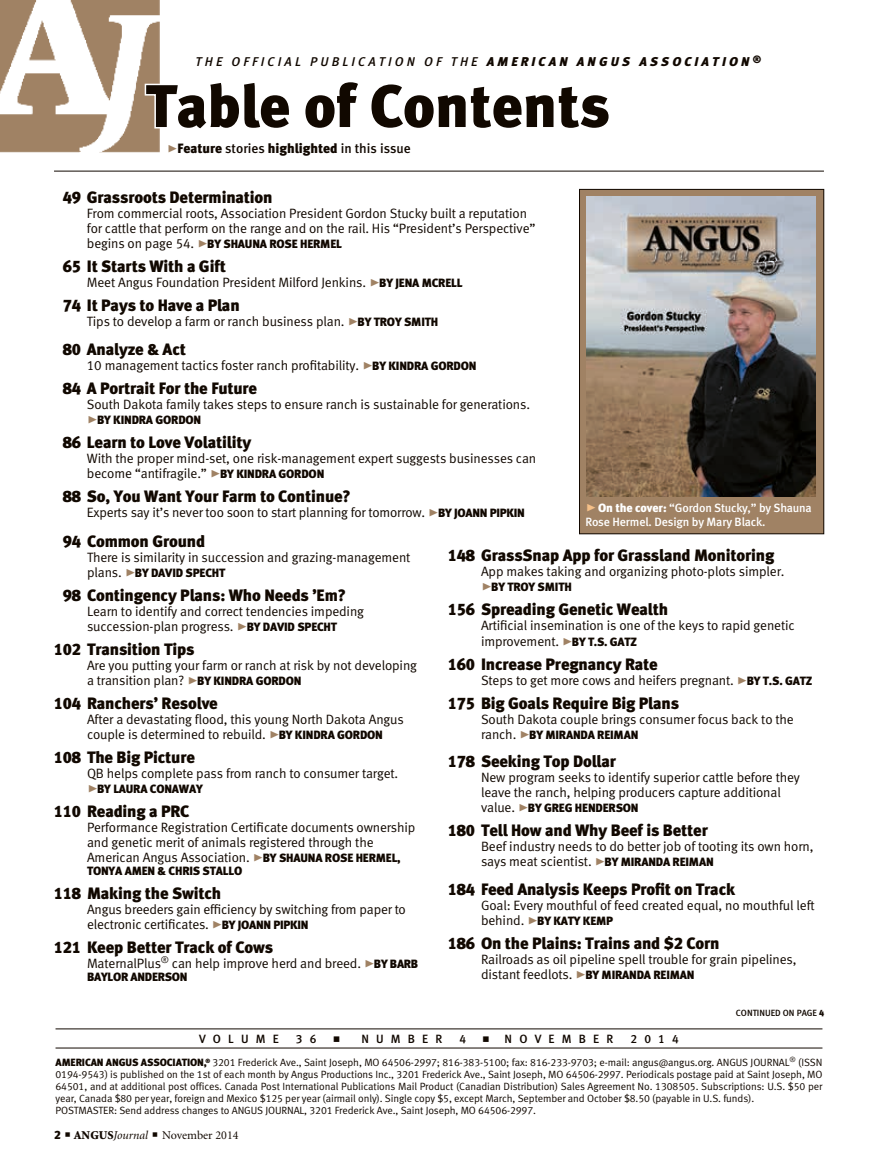
<style>
.page{position:relative;width:878px;height:1168px;background:#fff}
.page>*{position:absolute;margin:0;border:0;box-sizing:border-box;transform-origin:0 0}
.t1{font:60px "Meta Black LF";color:#110800}
.t2{font:16.5px "Meta Black LF";letter-spacing:-.01em;color:#110800}
.deck_line{font:13.5px/15px "Meta Normal LF";letter-spacing:-.01em;color:#110800}
.t3{font:13.5px "Meta Black LF";color:#110800}
.t4{font:italic 12.75px "Meta Medium LF";letter-spacing:.25em;color:#110800}
.deck_line-2{font:12px "Meta Black LF";letter-spacing:-.015em;color:#110800}
.t5{font:12px/13.5px "Meta Medium LF";letter-spacing:-.01em;color:#fff}
.t6{font:12px "Meta Medium LF";letter-spacing:.6em;color:#110800}
.t7{font:12px "Minion";color:#110800}
.t8{font:10.5px/12px "Meta Normal LF";letter-spacing:-.01em;color:#110800;text-align:justify}
.t9{font:9px "Meta Medium LF";color:#110800}
.s1{font-family:"Meta Black LF"}
.s2{font-family:"Meta Black Caps Expert";font-size:21px;color:#a08264}
.s3{font-family:"Meta Medium LF"}
.s4{font-family:"Meta Normal LF";font-size:13.5px}
.s5{font-family:"Meta Black LF";font-size:12px}
.s6{font-family:"Meta Black Caps Expert";font-size:21px;color:#f5c088}
.s7{font-weight:900}
.s8{font-style:italic}
</style>
<div class="page">
<img style="left:0;top:0;width:160px;height:153px">
<hr style="left:56px;top:1028px;width:766px;height:1px;background:#110800">
<hr style="left:56px;top:1048px;width:766px;height:1px;background:#110800">
<hr style="left:54px;top:171px;width:770px;height:1px;background:#110800">
<svg style="left:143px;top:82px;width:17px;height:48px"></svg>
<div style="left:579px;top:189px;width:244px;height:345px;background:#a08264"></div>
<div style="left:579px;top:189px;width:245px;height:345px;border:1px solid #110800"></div>
<img style="left:586px;top:196px;width:229px;height:300px">
<p class="t4" style="left:195px;top:53px;width:567px">THE OFFICIAL PUBLICATION OF THE <span class="s1">AMERICAN ANGUS ASSOCIATION</span><sup>®</sup></p>
<p class="t1" style="left:146px;top:70px;width:466px">Table of Contents</p>
<p class="t3" style="left:167px;top:140px;width:245px"><span class="s2">@</span>Feature <span class="s3">stories</span> highlighted <span class="s3">in this issue</span></p>
<p class="t2" style="left:63px;top:188px;width:211px">49 Grassroots Determination</p>
<p class="deck_line" style="left:87px;top:206px;width:450px">From commercial roots, Association President Gordon Stucky built a reputation for cattle that perform on the range and on the rail. His “President’s Perspective”</p>
<p class="deck_line-2" style="left:87px;top:237px;width:256px"><span class="s4">begins on page 54.</span> <span class="s2">@</span>BY SHAUNA ROSE HERMEL</p>
<p class="t2" style="left:63px;top:257px;width:165px">65 It Starts With a Gift</p>
<p class="deck_line" style="left:87px;top:275px;width:377px">Meet Angus Foundation President Milford Jenkins. <span class="s2">@</span><span class="s5">BY JENA MCRELL</span></p>
<p class="t2" style="left:63px;top:296px;width:178px">74 It Pays to Have a Plan</p>
<p class="deck_line" style="left:87px;top:314px;width:353px">Tips to develop a farm or ranch business plan. <span class="s2">@</span><span class="s5">BY TROY SMITH</span></p>
<p class="t2" style="left:63px;top:339px;width:125px">80 Analyze &amp; Act</p>
<p class="deck_line" style="left:87px;top:357px;width:391px">10 management tactics foster ranch profitability. <span class="s2">@</span><span class="s5">BY KINDRA GORDON</span></p>
<p class="t2" style="left:63px;top:378px;width:196px">84 A Portrait For the Future</p>
<p class="deck_line" style="left:87px;top:396px;width:444px">South Dakota family takes steps to ensure ranch is sustainable for generations.</p>
<p class="deck_line-2" style="left:87px;top:412px;width:116px"><span class="s2">@</span>BY KINDRA GORDON</p>
<p class="t2" style="left:63px;top:432px;width:190px">86 Learn to Love Volatility</p>
<p class="deck_line" style="left:87px;top:450px;width:451px">With the proper mind-set, one risk-management expert suggests businesses can become “antifragile.” <span class="s2">@</span><span class="s5">BY KINDRA GORDON</span></p>
<p class="t2" style="left:63px;top:486px;width:289px">88 So, You Want Your Farm to Continue?</p>
<p class="deck_line" style="left:87px;top:504px;width:439px">Experts say it’s never too soon to start planning for tomorrow. <span class="s2">@</span><span class="s5">BY JOANN PIPKIN</span></p>
<p class="t5" style="left:585px;top:501px;width:228px"><span class="s6">@</span> <span class="s1">On the cover:</span> “Gordon Stucky,” by Shauna<br>Rose Hermel. Design by Mary Black.</p>
<p class="t2" style="left:63px;top:531px;width:144px">94 Common Ground</p>
<p class="deck_line" style="left:87px;top:549px;width:325px">There is similarity in succession and grazing-management</p>
<p class="deck_line-2" style="left:87px;top:565px;width:140px"><span class="s4">plans.</span> <span class="s2">@</span>BY DAVID SPECHT</p>
<p class="t2" style="left:63px;top:585px;width:284px">98 Contingency Plans: Who Needs ’Em?</p>
<p class="deck_line" style="left:87px;top:603px;width:278px">Learn to identify and correct tendencies impeding succession-plan progress. <span class="s2">@</span><span class="s5">BY DAVID SPECHT</span></p>
<p class="t2" style="left:54px;top:639px;width:142px">102 Transition Tips</p>
<p class="deck_line" style="left:87px;top:657px;width:331px">Are you putting your farm or ranch at risk by not developing a transition plan? <span class="s2">@</span><span class="s5">BY KINDRA GORDON</span></p>
<p class="t2" style="left:54px;top:693px;width:166px">104 Ranchers’ Resolve</p>
<p class="deck_line" style="left:87px;top:711px;width:318px">After a devastating flood, this young North Dakota Angus couple is determined to rebuild. <span class="s2">@</span><span class="s5">BY KINDRA GORDON</span></p>
<p class="t2" style="left:54px;top:747px;width:143px">108 The Big Picture</p>
<p class="deck_line" style="left:87px;top:765px;width:313px">QB helps complete pass from ranch to consumer target.</p>
<p class="deck_line-2" style="left:87px;top:781px;width:117px"><span class="s2">@</span>BY LAURA CONAWAY</p>
<p class="t2" style="left:54px;top:801px;width:137px">110 Reading a PRC</p>
<p class="deck_line" style="left:87px;top:819px;width:330px">Performance Registration Certificate documents ownership and genetic merit of animals registered through the<br>American Angus Association. <span class="s2">@</span><span class="s5">BY SHAUNA ROSE HERMEL,</span></p>
<p class="deck_line-2" style="left:87px;top:863px;width:157px">TONYA AMEN &amp; CHRIS STALLO</p>
<p class="t2" style="left:54px;top:883px;width:169px">118 Making the Switch</p>
<p class="deck_line" style="left:87px;top:901px;width:320px">Angus breeders gain efficiency by switching from paper to electronic certificates. <span class="s2">@</span><span class="s5">BY JOANN PIPKIN</span></p>
<p class="t2" style="left:54px;top:937px;width:221px">121 Keep Better Track of Cows</p>
<p class="deck_line" style="left:87px;top:955px;width:333px">MaternalPlus<sup>®</sup> can help improve herd and breed. <span class="s2">@</span><span class="s5">BY BARB</span></p>
<p class="deck_line-2" style="left:87px;top:969px;width:102px">BAYLOR ANDERSON</p>
<p class="t2" style="left:448px;top:546px;width:328px">148 GrassSnap App for Grassland Monitoring</p>
<p class="deck_line" style="left:481px;top:564px;width:305px">App makes taking and organizing photo-plots simpler.</p>
<p class="deck_line-2" style="left:481px;top:580px;width:92px"><span class="s2">@</span>BY TROY SMITH</p>
<p class="t2" style="left:448px;top:600px;width:222px">156 Spreading Genetic Wealth</p>
<p class="deck_line" style="left:481px;top:618px;width:315px">Artificial insemination is one of the keys to rapid genetic improvement. <span class="s2">@</span><span class="s5">BY T.S. GATZ</span></p>
<p class="t2" style="left:448px;top:654px;width:212px">160 Increase Pregnancy Rate</p>
<p class="deck_line" style="left:481px;top:672px;width:333px">Steps to get more cows and heifers pregnant. <span class="s2">@</span><span class="s5">BY T.S. GATZ</span></p>
<p class="t2" style="left:448px;top:693px;width:233px">175 Big Goals Require Big Plans</p>
<p class="deck_line" style="left:481px;top:711px;width:314px">South Dakota couple brings consumer focus back to the</p>
<p class="deck_line-2" style="left:481px;top:727px;width:159px"><span class="s4">ranch.</span> <span class="s2">@</span>BY MIRANDA REIMAN</p>
<p class="t2" style="left:448px;top:751px;width:170px">178 Seeking Top Dollar</p>
<p class="deck_line" style="left:481px;top:770px;width:320px">New program seeks to identify superior cattle before they leave the ranch, helping producers capture additional</p>
<p class="deck_line-2" style="left:481px;top:800px;width:159px"><span class="s4">value.</span> <span class="s2">@</span>BY GREG HENDERSON</p>
<p class="t2" style="left:448px;top:820px;width:262px">180 Tell How and Why Beef is Better</p>
<p class="deck_line" style="left:481px;top:839px;width:334px">Beef industry needs to do better job of tooting its own horn, says meat scientist. <span class="s2">@</span><span class="s5">BY MIRANDA REIMAN</span></p>
<p class="t2" style="left:448px;top:879px;width:289px">184 Feed Analysis Keeps Profit on Track</p>
<p class="deck_line" style="left:481px;top:897px;width:335px">Goal: Every mouthful of feed created equal, no mouthful left</p>
<p class="deck_line-2" style="left:481px;top:913px;width:134px"><span class="s4">behind.</span> <span class="s2">@</span>BY KATY KEMP</p>
<p class="t2" style="left:448px;top:933px;width:273px">186 On the Plains: Trains and $2 Corn</p>
<p class="deck_line" style="left:481px;top:951px;width:317px">Railroads as oil pipeline spell trouble for grain pipelines, distant feedlots. <span class="s2">@</span><span class="s5">BY MIRANDA REIMAN</span></p>
<p class="t9" style="left:735px;top:1007px;width:90px">CONTINUED ON PAGE <span class="s1">4</span></p>
<p class="t6" style="left:199px;top:1032px;width:81px">VOLUME</p>
<p class="t6" style="left:296px;top:1032px;width:22px">3 6</p>
<p class="t6" style="left:334px;top:1032px;width:110px">■ NUMBER</p>
<p class="t6" style="left:459px;top:1032px;width:8px">4</p>
<p class="t6" style="left:483px;top:1032px;width:131px">■ NOVEMBER</p>
<p class="t6" style="left:630px;top:1032px;width:50px">2014</p>
<p class="t8" style="left:56px;top:1056px;width:768px"><span class="s1">AMERICAN ANGUS ASSOCIATION,</span><sup>®</sup> 3201 Frederick Ave., Saint Joseph, MO 64506-2997; 816-383-5100; fax: 816-233-9703; e-mail: angus@angus.org. ANGUS JOURNAL<sup>®</sup> (ISSN 0194-9543) is published on the 1st of each month by Angus Productions Inc., 3201 Frederick Ave., Saint Joseph, MO 64506-2997. Periodicals postage paid at Saint Joseph, MO 64501, and at additional post offices. Canada Post International Publications Mail Product (Canadian Distribution) Sales Agreement No. 1308505. Subscriptions: U.S. $50 per year, Canada $80 per year, foreign and Mexico $125 per year (airmail only). Single copy $5, except March, September and October $8.50 (payable in U.S. funds).</p>
<p class="t8" style="left:56px;top:1104px;width:482px">POSTMASTER: Send address changes to ANGUS JOURNAL, 3201 Frederick Ave., Saint Joseph, MO 64506-2997.</p>
<p class="t7" style="left:54px;top:1129px;width:186px"><span class="s1">2</span> ■ <span class="s7">ANGUS</span><span class="s8">Journal</span> ■ November 2014</p>
</div>
